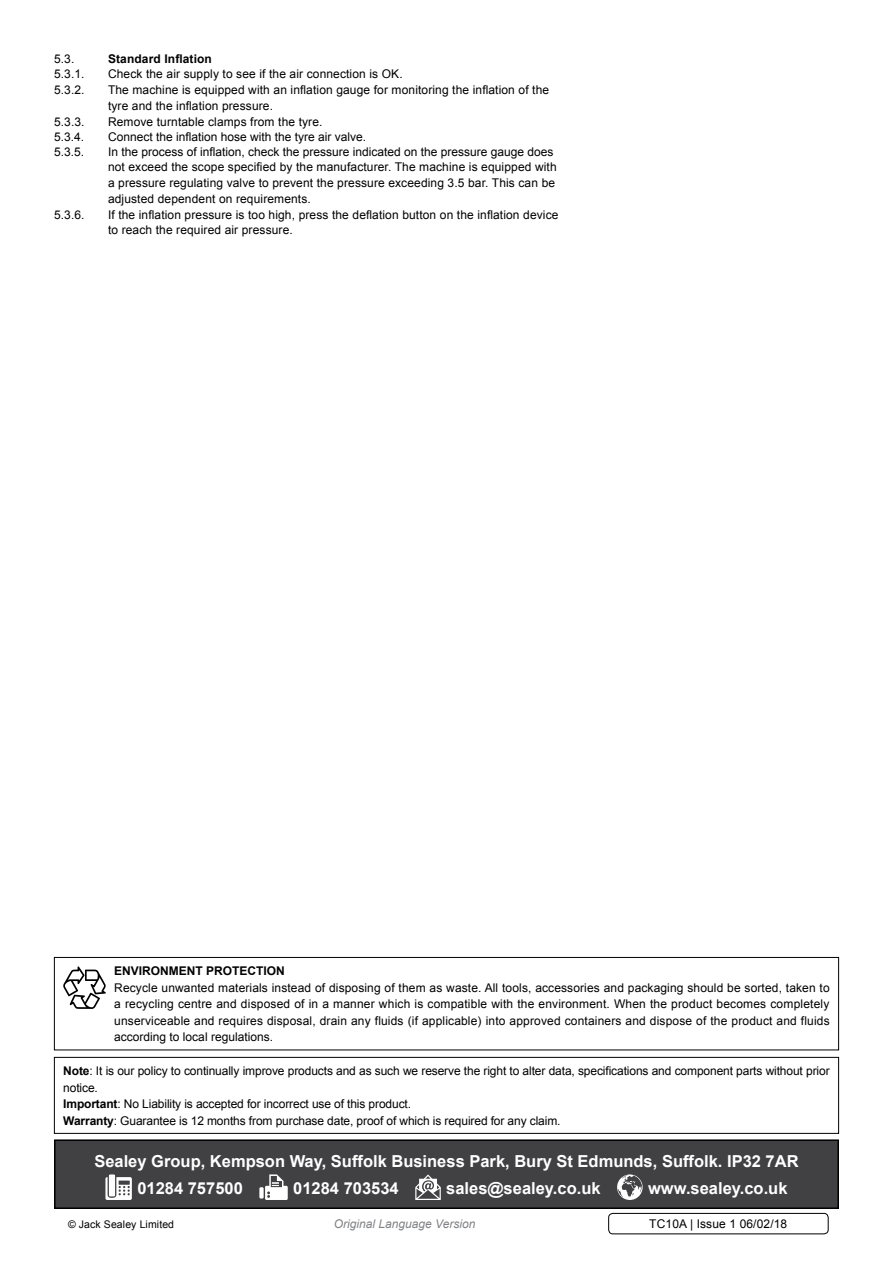
<style>
.page{position:relative;width:893px;height:1263px;background:#fff}
.page>*{position:absolute;margin:0;border:0;box-sizing:border-box;transform-origin:0 0}
.t1{font:700 16.5px/26.7px "Arial";color:#fff}
.t2{font:12px/15.8px "Arial";letter-spacing:.01em;color:#000}
.t3{font:12px/16.5px "Arial";letter-spacing:-.01em;color:#000}
.t4{font:700 12px "Arial";color:#000}
.t5{font:italic 12px "Arial";color:#808285}
.t6{font:10.5px "Arial";letter-spacing:.01em;color:#000}
.s1{font-weight:700}
</style>
<div class="page">
<div style="left:608px;top:1213px;width:220px;height:21px;border:1px solid #000;border-radius:4px"></div>
<div style="left:55px;top:1140px;width:783px;height:68px;background:#414042"></div>
<svg style="left:105px;top:1177px;width:27px;height:23px"></svg>
<div style="left:109px;top:1174px;width:6px;height:22px;background:#fff"></div>
<div style="left:259px;top:1187px;width:5px;height:11px;background:#fff"></div>
<svg style="left:265px;top:1174px;width:23px;height:26px"></svg>
<svg style="left:415px;top:1174px;width:26px;height:26px"></svg>
<svg style="left:617px;top:1174px;width:26px;height:26px"></svg>
<div style="left:54px;top:1139px;width:785px;height:70px;border:2px solid #000"></div>
<div style="left:54px;top:1057px;width:785px;height:77px;border:1px solid #000"></div>
<div style="left:54px;top:957px;width:785px;height:93px;border:1px solid #000"></div>
<svg style="left:63px;top:966px;width:43px;height:43px"></svg>
<p class="t2" style="left:54px;top:51px;width:22px">5.3.</p>
<p class="t4" style="left:108px;top:51px;width:105px">Standard Inflation</p>
<p class="t2" style="left:54px;top:67px;width:32px">5.3.1.</p>
<p class="t2" style="left:108px;top:67px;width:296px">Check the air supply to see if the air connection is OK.</p>
<p class="t2" style="left:54px;top:82px;width:32px">5.3.2.</p>
<p class="t2" style="left:108px;top:82px;width:443px">The machine is equipped with an inflation gauge for monitoring the inflation of the tyre and the inflation pressure.</p>
<p class="t2" style="left:54px;top:114px;width:43px">5.3.3. R</p>
<p class="t2" style="left:117px;top:114px;width:207px">emove turntable clamps from the tyre.</p>
<p class="t2" style="left:54px;top:129px;width:32px">5.3.4.</p>
<p class="t2" style="left:108px;top:129px;width:260px">Connect the inflation hose with the tyre air valve.</p>
<p class="t2" style="left:54px;top:144px;width:32px">5.3.5.</p>
<p class="t2" style="left:108px;top:144px;width:450px">In the process of inflation, check the pressure indicated on the pressure gauge does not exceed the scope specified by the manufacturer. The machine is equipped with a pressure regulating valve to prevent the pressure exceeding 3.5 bar. This can be adjusted dependent on requirements.</p>
<p class="t2" style="left:54px;top:207px;width:32px">5.3.6.</p>
<p class="t2" style="left:108px;top:207px;width:452px">If the inflation pressure is too high, press the deflation button on the inflation device to reach the required air pressure.</p>
<p class="t4" style="left:114px;top:963px;width:172px">Environment Protection</p>
<p class="t2" style="left:114px;top:979px;width:717px;line-height:16.5px;text-align:justify">Recycle unwanted materials instead of disposing of them as waste. All tools, accessories and packaging should be sorted, taken to a recycling centre and disposed of in a manner which is compatible with the environment. When the product becomes completely unserviceable and requires disposal, drain any fluids (if applicable) into approved containers and dispose of the product and fluids according to local regulations.</p>
<p class="t3" style="left:63px;top:1063px;width:768px"><span class="s1">Note</span>: It is our policy to continually improve products and as such we reserve the right to alter data, specifications and component parts without prior notice.<br><span class="s1">Important</span>: No Liability is accepted for incorrect use of this product.<br><span class="s1">Warranty</span>: Guarantee is 12 months from purchase date, proof of which is required for any claim.</p>
<h1 class="t1" style="left:137px;top:1148px;width:651px;text-indent:-43px">Sealey Group, Kempson Way, Suffolk Business Park, Bury St Edmunds, Suffolk. IP32 7AR<br>01284 757500</h1>
<h1 class="t1" style="left:293px;top:1175px;width:107px">01284 703534</h1>
<h1 class="t1" style="left:446px;top:1175px;width:156px">sales@sealey.co.uk</h1>
<h1 class="t1" style="left:648px;top:1175px;width:141px">www.sealey.co.uk</h1>
<p class="t6" style="left:68px;top:1217px;width:108px">© Jack Sealey Limited</p>
<p class="t5" style="left:334px;top:1216px;width:143px">Original Language Version</p>
<p class="t2" style="left:649px;top:1216px;width:139px">TC10A | Issue 1 06/02/18</p>
</div>
